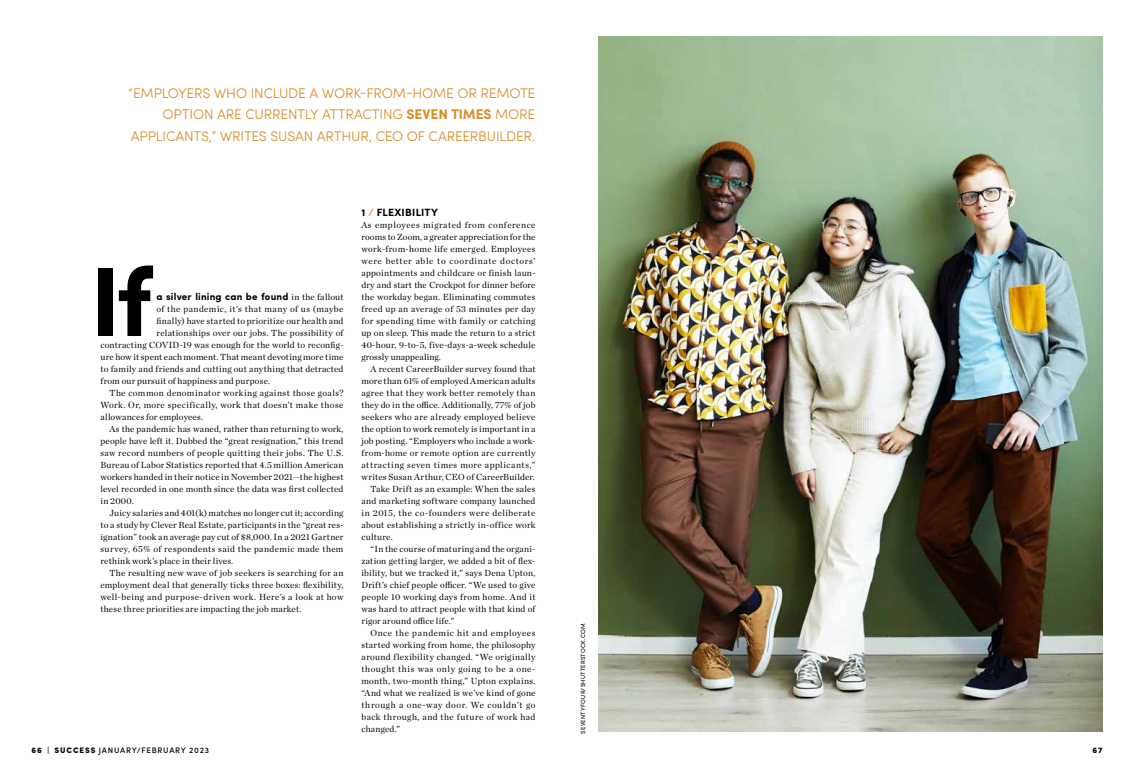
<style>
.page{position:relative;width:1134px;height:783px;background:#fff}
.page>*{position:absolute;margin:0;border:0;box-sizing:border-box;transform-origin:0 0}
.t1{font:700 97.8px "Sofia Pro";color:#000}
.t2{font:300 14px/21.8px "Sofia Pro";letter-spacing:-.015em;color:#d88d2a;text-align:right}
.t3{font:700 10.5px "Sofia Pro";letter-spacing:.025em;color:#000}
.t4{font:700 10px "Sofia Pro";letter-spacing:.02em;color:#000}
.t5{font:9px/12px "Chronicle Deck";letter-spacing:.025em;color:#000;text-align:justify}
.t6{font:9px "Chronicle Deck";letter-spacing:.045em;color:#000}
.t7{font:9px "Chronicle Deck";letter-spacing:.055em;color:#000}
.t8{font:9px "Chronicle Deck";letter-spacing:.06em;color:#000}
.t9{font:9px "Chronicle Deck";letter-spacing:.05em;color:#000}
.t10{font:500 8px "Sofia Pro";letter-spacing:.095em;color:#000}
.t11{font:900 8px "Sofia Pro";color:#000}
.t12{font:6px "Sofia Pro";letter-spacing:.035em;color:#000}
.s1{font-weight:700}
.s2{font-family:"Chronicle Deck";font-weight:400;font-size:9px}
.s3{color:#d88d2a}
.s4{font-weight:900}
</style>
<div class="page">
<img style="left:598px;top:36px;width:504px;height:696px">
<h2 class="t2" style="left:128px;top:81px;width:409px">“EMPLOYERS WHO INCLUDE A WORK-FROM-HOME OR REMOTE<br>OPTION ARE CURRENTLY ATTRACTING <span class="s1">SEVEN TIMES</span> MORE<br>APPLICANTS,” WRITES SUSAN ARTHUR, CEO OF CAREERBUILDER.</h2>
<h1 class="t1" style="left:90px;top:227px;width:64px">If</h1>
<p class="t4" style="left:156px;top:289px;width:188px">a silver lining can be found <span class="s2">in the fallout</span></p>
<p class="t5" style="left:157px;top:302px;width:189px">of the pandemic, it’s that many of us (maybe</p>
<p class="t5" style="left:157px;top:314px;width:189px">finally) have started to prioritize our health and</p>
<p class="t5" style="left:157px;top:326px;width:189px">relationships over our jobs. The possibility of</p>
<p class="t5" style="left:101px;top:338px;width:245px">contracting COVID-19 was enough for the world to reconfig-</p>
<p class="t5" style="left:101px;top:350px;width:245px">ure how it spent each moment. That meant devoting more time</p>
<p class="t5" style="left:101px;top:362px;width:244px">to family and friends and cutting out anything that detracted</p>
<p class="t5" style="left:101px;top:374px;width:171px">from our pursuit of happiness and purpose.</p>
<p class="t6" style="left:110px;top:386px;width:235px">The common denominator working against those goals?</p>
<p class="t6" style="left:101px;top:398px;width:244px">Work. Or, more specifically, work that doesn’t make those</p>
<p class="t5" style="left:101px;top:410px;width:104px">allowances for employees.</p>
<p class="t5" style="left:110px;top:422px;width:236px">As the pandemic has waned, rather than returning to work,</p>
<p class="t5" style="left:101px;top:434px;width:244px">people have left it. Dubbed the “great resignation,” this trend</p>
<p class="t5" style="left:101px;top:446px;width:245px">saw record numbers of people quitting their jobs. The U.S.</p>
<p class="t5" style="left:101px;top:458px;width:245px">Bureau of Labor Statistics reported that 4.5 million American</p>
<p class="t5" style="left:101px;top:470px;width:244px">workers handed in their notice in November 2021—the highest</p>
<p class="t5" style="left:101px;top:482px;width:245px">level recorded in one month since the data was first collected</p>
<p class="t5" style="left:101px;top:494px;width:35px">in 2000.</p>
<p class="t5" style="left:110px;top:506px;width:236px">Juicy salaries and 401(k) matches no longer cut it; according</p>
<p class="t5" style="left:101px;top:518px;width:245px">to a study by Clever Real Estate, participants in the “great res-</p>
<p class="t5" style="left:101px;top:530px;width:245px">ignation” took an average pay cut of $8,000. In a 2021 Gartner</p>
<p class="t5" style="left:101px;top:542px;width:245px">survey, 65% of respondents said the pandemic made them</p>
<p class="t5" style="left:101px;top:554px;width:134px">rethink work’s place in their lives.</p>
<p class="t5" style="left:110px;top:566px;width:236px">The resulting new wave of job seekers is searching for an</p>
<p class="t5" style="left:101px;top:578px;width:245px">employment deal that generally ticks three boxes: flexibility,</p>
<p class="t5" style="left:101px;top:590px;width:244px">well-being and purpose-driven work. Here’s a look at how</p>
<p class="t5" style="left:101px;top:602px;width:202px">these three priorities are impacting the job market.</p>
<p class="t3" style="left:362px;top:204px;width:78px">1 <span class="s3">/</span> FLEXIBILITY</p>
<p class="t5" style="left:362px;top:218px;width:176px">As employees migrated from conference rooms to Zoom, a greater appreciation for the work-from-home life emerged. Employees were better able to coordinate doctors’ appointments and childcare or finish laun&shy;dry and start the Crockpot for dinner before the workday began. Eliminating commutes freed up an average of 53 minutes per day for spending time with family or catching up on sleep. This made the return to a strict 40-hour, 9-to-5, five-days-a-week schedule grossly unappealing.</p>
<p class="t5" style="left:370px;top:362px;width:166px">A recent CareerBuilder survey found that</p>
<p class="t5" style="left:362px;top:374px;width:176px">more than 61% of employed American adults</p>
<p class="t5" style="left:362px;top:386px;width:175px">agree that they work better remotely than</p>
<p class="t5" style="left:362px;top:398px;width:176px">they do in the office. Additionally, 77% of job</p>
<p class="t5" style="left:362px;top:410px;width:175px">seekers who are already employed believe</p>
<p class="t5" style="left:362px;top:422px;width:175px">the option to work remotely is important in a</p>
<p class="t5" style="left:362px;top:434px;width:176px">job posting. “Employers who include a work-</p>
<p class="t5" style="left:362px;top:446px;width:176px">from-home or remote option are currently</p>
<p class="t7" style="left:362px;top:458px;width:176px">attracting seven times more applicants,”</p>
<p class="t5" style="left:362px;top:470px;width:175px">writes Susan Arthur, CEO of CareerBuilder.</p>
<p class="t5" style="left:370px;top:482px;width:166px">Take Drift as an example: When the sales</p>
<p class="t5" style="left:362px;top:494px;width:175px">and marketing software company launched</p>
<p class="t9" style="left:362px;top:506px;width:175px">in 2015, the co-founders were deliberate</p>
<p class="t5" style="left:362px;top:518px;width:175px">about establishing a strictly in-office work</p>
<p class="t5" style="left:362px;top:530px;width:33px">culture.</p>
<p class="t5" style="left:370px;top:542px;width:166px">“In the course of maturing and the organi-</p>
<p class="t5" style="left:362px;top:554px;width:175px">zation getting larger, we added a bit of flex-</p>
<p class="t5" style="left:362px;top:566px;width:175px">ibility, but we tracked it,” says Dena Upton,</p>
<p class="t5" style="left:362px;top:578px;width:176px">Drift’s chief people officer. “We used to give</p>
<p class="t5" style="left:362px;top:590px;width:175px">people 10 working days from home. And it</p>
<p class="t5" style="left:362px;top:602px;width:175px">was hard to attract people with that kind of</p>
<p class="t5" style="left:362px;top:614px;width:95px">rigor around office life.”</p>
<p class="t7" style="left:370px;top:626px;width:167px">Once the pandemic hit and employees</p>
<p class="t5" style="left:362px;top:638px;width:175px">started working from home, the philosophy</p>
<p class="t5" style="left:362px;top:650px;width:176px">around flexibility changed. “We originally</p>
<p class="t8" style="left:362px;top:662px;width:175px">thought this was only going to be a one-</p>
<p class="t5" style="left:362px;top:674px;width:175px">month, two-month thing,” Upton explains.</p>
<p class="t5" style="left:362px;top:686px;width:176px">“And what we realized is we’ve kind of gone</p>
<p class="t8" style="left:362px;top:698px;width:176px">through a one-way door. We couldn’t go</p>
<p class="t6" style="left:362px;top:710px;width:175px">back through, and the future of work had</p>
<p class="t5" style="left:362px;top:722px;width:40px">changed.”</p>
<p class="t12" style="left:578px;top:734px;width:111px;rotate:-90deg">SEVENTYFOUR/SHUTTERSTOCK.COM</p>
<p class="t10" style="left:31px;top:744px;width:179px"><span class="s4">66 | SUCCESS</span> JANUARY/FEBRUARY 2023</p>
<p class="t11" style="left:1093px;top:744px;width:11px">67</p>
</div>
